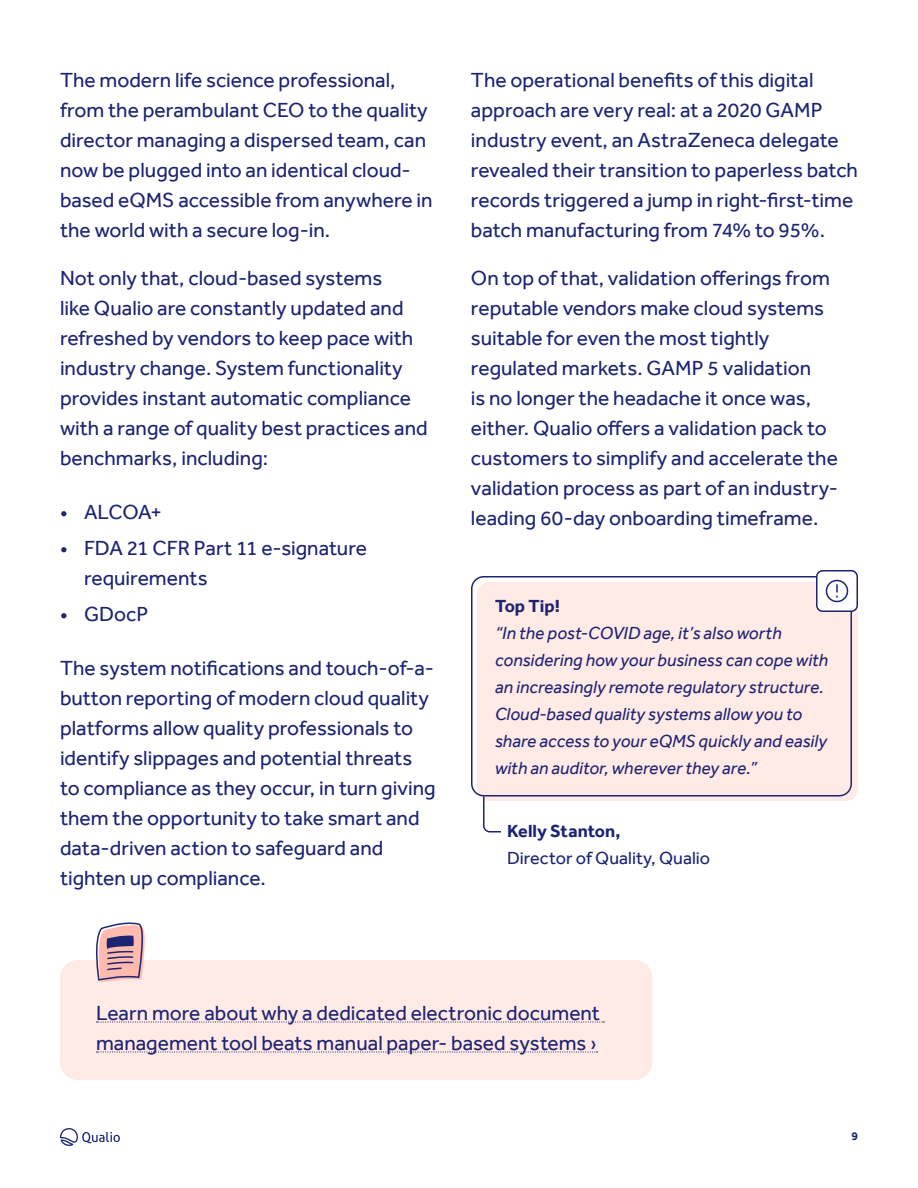
<style>
.page{position:relative;width:918px;height:1188px;background:#fff}
.page>*{position:absolute;margin:0;border:0;box-sizing:border-box;transform-origin:0 0}
.t1{font:21px/30px "Effra";color:#1d2473}
.t2{font:italic 18px/27px "Effra";color:#1d2473}
.t3{font:18px "Effra";color:#1d2473}
.t4{font:700 18px "Effra";color:#1d2473}
.t5{font:700 12px "Effra";color:#1d2473}
</style>
<div class="page">
<svg style="left:60px;top:1128px;width:60px;height:18px"></svg>
<div style="left:477px;top:582px;width:381px;height:219px;background:#ffeae5;border-radius:12px"></div>
<div style="left:471px;top:576px;width:381px;height:220px;border:2px solid #1d2473;border-radius:12px"></div>
<div style="left:817px;top:571px;width:40px;height:40px;background:#fff;border-radius:6px"></div>
<div style="left:816px;top:570px;width:42px;height:42px;border:2px solid #1d2473;border-radius:6px"></div>
<svg style="left:825px;top:579px;width:24px;height:24px"></svg>
<svg style="left:482px;top:795px;width:20px;height:38px"></svg>
<div style="left:60px;top:960px;width:592px;height:120px;background:#ffeae5;border-radius:18px"></div>
<svg style="left:96px;top:922px;width:49px;height:60px;background:#c9a0aa"></svg>
<svg style="left:97px;top:1021px;width:507px;height:2px"></svg>
<svg style="left:97px;top:1051px;width:501px;height:2px"></svg>
<p class="t1" style="left:60px;top:65px;width:374px">The modern life science professional, from the perambulant CEO to the quality director managing a dispersed team, can now be plugged into an identical cloud&shy;based eQMS accessible from anywhere in the world with a secure log-in.</p>
<p class="t1" style="left:60px;top:263px;width:369px">Not only that, cloud-based systems<br>like Qualio are constantly updated and refreshed by vendors to keep pace with industry change. System functionality provides instant automatic compliance with a range of quality best practices and benchmarks, including:</p>
<p class="t1" style="left:60px;top:497px;width:104px">• ALCOA+</p>
<p class="t1" style="left:84px;top:533px;width:285px;text-indent:-24px">• FDA 21 CFR Part 11 e-signature requirements</p>
<p class="t1" style="left:60px;top:599px;width:90px">• GDocP</p>
<p class="t1" style="left:60px;top:653px;width:377px">The system notifications and touch-of-a&shy;button reporting of modern cloud quality platforms allow quality professionals to identify slippages and potential threats to compliance as they occur, in turn giving them the opportunity to take smart and data-driven action to safeguard and tighten up compliance.</p>
<p class="t1" style="left:471px;top:65px;width:389px">The operational benefits of this digital approach are very real: at a 2020 GAMP industry event, an AstraZeneca delegate revealed their transition to paperless batch records triggered a jump in right-first-time batch manufacturing from 74% to 95%.</p>
<p class="t1" style="left:471px;top:263px;width:369px">On top of that, validation offerings from reputable vendors make cloud systems suitable for even the most tightly regulated markets. GAMP 5 validation<br>is no longer the headache it once was, either. Qualio offers a validation pack to customers to simplify and accelerate the validation process as part of an industry&shy;leading 60-day onboarding timeframe.</p>
<p class="t4" style="left:495px;top:595px;width:66px">Top Tip!</p>
<p class="t2" style="left:495px;top:619px;width:335px">“In the post-COVID age, it’s also worth considering how your business can cope with an increasingly remote regulatory structure.<br>Cloud-based quality systems allow you to share access to your eQMS quickly and easily with an auditor, wherever they are.”</p>
<p class="t4" style="left:507px;top:820px;width:115px">Kelly Stanton,</p>
<p class="t3" style="left:507px;top:847px;width:205px">Director of Quality, Qualio</p>
<p class="t1" style="left:96px;top:998px;width:505px">Learn more about why a dedicated electronic document management tool beats manual paper- based systems ›</p>
<p class="t5" style="left:851px;top:1129px;width:8px">9</p>
</div>
